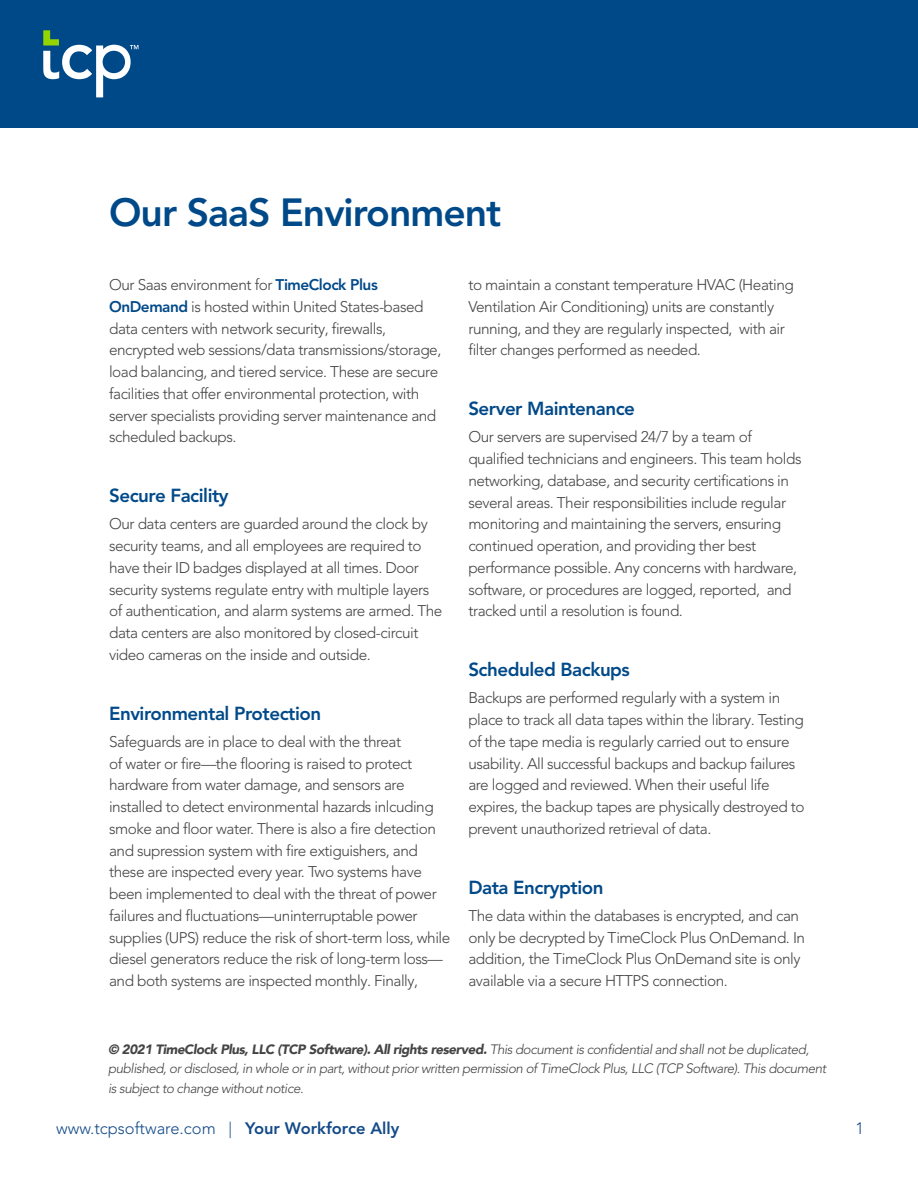
<style>
.page{position:relative;width:918px;height:1188px;background:#fff}
.page>*{position:absolute;margin:0;border:0;box-sizing:border-box;transform-origin:0 0}
.t1{font:800 39px "Avenir LT Pro";letter-spacing:-.025em;color:#004989}
.t2{font:800 18.75px "Avenir LT Pro";letter-spacing:-.025em;color:#004989}
.t3{font:300 16.5px "Avenir LT Pro";color:#134a88}
.t4{font:300 15.3px/21.8px "Avenir LT Pro";letter-spacing:-.03em;color:#444}
.t5{font:italic 300 13.5px/19.5px "Avenir LT Pro";letter-spacing:-.035em;color:#444}
.t6{font:italic 900 13.5px "Avenir";letter-spacing:-.035em;color:#444}
.s1{font-weight:800;color:#004989}
.s2{font-family:"Avenir LT Pro";font-weight:300}
.s3{font-weight:800}
</style>
<div class="page">
<div style="left:0;top:0;width:918px;height:127px;background:#004989"></div>
<svg style="left:43px;top:30px;width:95px;height:67px"></svg>
<h1 class="t1" style="left:109px;top:189px;width:394px">Our SaaS Environment</h1>
<p class="t4" style="left:109px;top:274px;width:334px">Our Saas environment for <span class="s1">TimeClock Plus OnDemand</span> is hosted within United States-based data centers with network security, firewalls, encrypted web sessions/data transmissions/storage, load balancing, and tiered service. These are secure facilities that offer environmental protection, with server specialists providing server maintenance and scheduled backups.</p>
<p class="t2" style="left:109px;top:485px;width:121px">Secure Facility</p>
<p class="t4" style="left:109px;top:513px;width:335px">Our data centers are guarded around the clock by security teams, and all employees are required to have their ID badges displayed at all times. Door security systems regulate entry with multiple layers of authentication, and alarm systems are armed. The data centers are also monitored by closed-circuit video cameras on the inside and outside.</p>
<p class="t2" style="left:109px;top:702px;width:214px">Environmental Protection</p>
<p class="t4" style="left:109px;top:731px;width:343px">Safeguards are in place to deal with the threat<br>of water or fire—the flooring is raised to protect hardware from water damage, and sensors are installed to detect environmental hazards inlcuding smoke and floor water. There is also a fire detection and supression system with fire extiguishers, and these are inspected every year. Two systems have been implemented to deal with the threat of power failures and fluctuations—uninterruptable power supplies (UPS) reduce the risk of short-term loss, while diesel generators reduce the risk of long-term loss— and both systems are inspected monthly. Finally,</p>
<p class="t4" style="left:468px;top:274px;width:327px">to maintain a constant temperature HVAC (Heating Ventilation Air Conditioning) units are constantly running, and they are regularly inspected, with air filter changes performed as needed.</p>
<p class="t2" style="left:468px;top:398px;width:168px">Server Maintenance</p>
<p class="t4" style="left:468px;top:426px;width:335px">Our servers are supervised 24/7 by a team of qualified technicians and engineers. This team holds networking, database, and security certifications in several areas. Their responsibilities include regular monitoring and maintaining the servers, ensuring continued operation, and providing ther best performance possible. Any concerns with hardware, software, or procedures are logged, reported, and tracked until a resolution is found.</p>
<p class="t2" style="left:468px;top:659px;width:163px">Scheduled Backups</p>
<p class="t4" style="left:468px;top:687px;width:338px">Backups are performed regularly with a system in place to track all data tapes within the library. Testing of the tape media is regularly carried out to ensure usability. All successful backups and backup failures are logged and reviewed. When their useful life expires, the backup tapes are physically destroyed to prevent unauthorized retrieval of data.</p>
<p class="t2" style="left:468px;top:876px;width:137px">Data Encryption</p>
<p class="t4" style="left:468px;top:905px;width:338px">The data within the databases is encrypted, and can only be decrypted by TimeClock Plus OnDemand. In addition, the TimeClock Plus OnDemand site is only available via a secure HTTPS connection.</p>
<p class="t6" style="left:108px;top:1038px;width:703px">© 2021 TimeClock Plus, LLC (TCP Software). All rights reserved. <span class="s2">This document is confidential and shall not be duplicated,</span></p>
<p class="t5" style="left:108px;top:1059px;width:720px">published, or disclosed, in whole or in part, without prior written permission of TimeClock Plus, LLC (TCP Software). This document is subject to change without notice.</p>
<p class="t3" style="left:56px;top:1118px;width:345px">www.tcpsoftware.com | <span class="s3">Your Workforce Ally</span></p>
<p class="t3" style="left:855px;top:1118px;width:10px">1</p>
</div>
